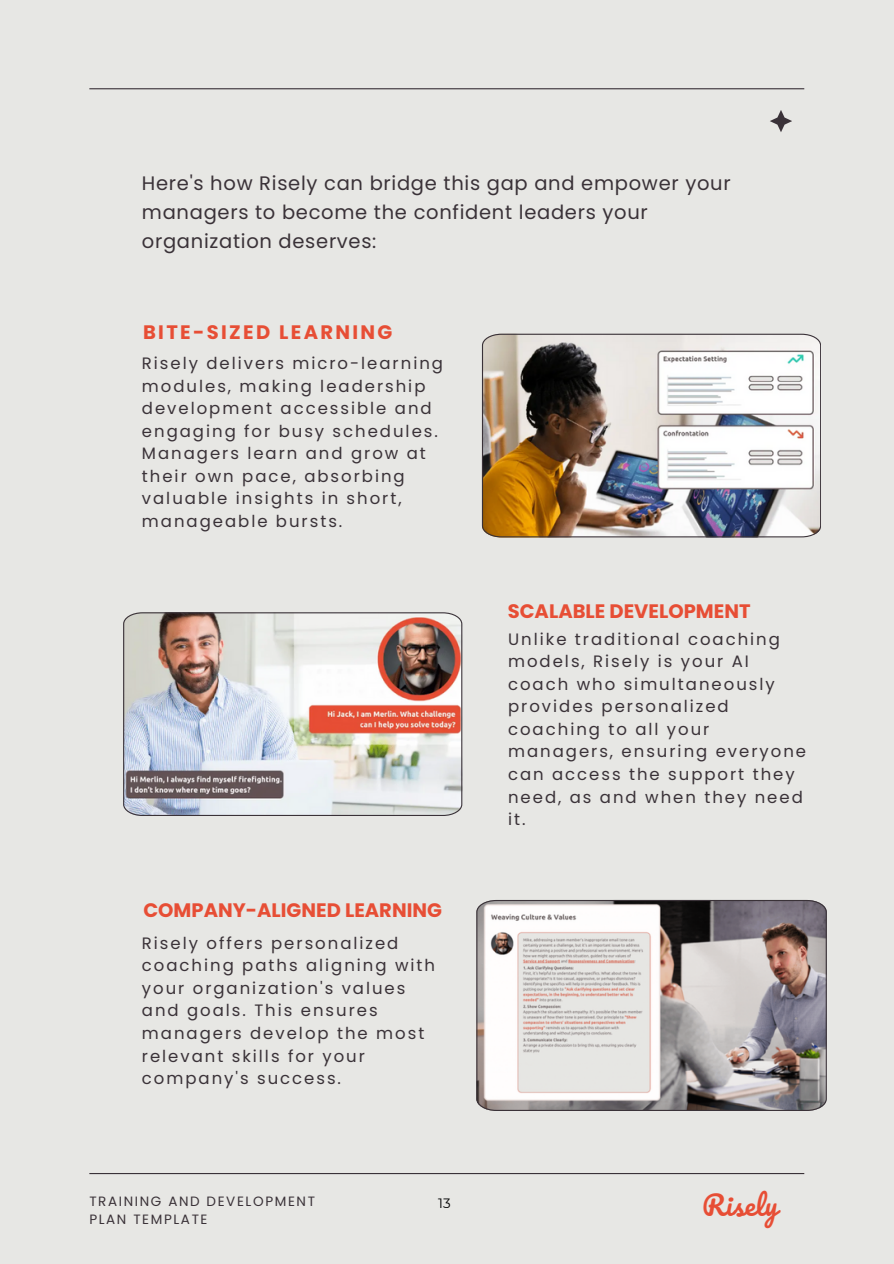
<style>
.page{position:relative;width:894px;height:1264px;background:#fff}
.page>*{position:absolute;margin:0;border:0;box-sizing:border-box;transform-origin:0 0}
.t1{font:27px "Pacifico";letter-spacing:.01em;color:#e74e35}
.t2{font:19.5px/29.2px "Poppins";letter-spacing:.035em;color:#3a3238}
.t3{font:700 19.5px "Poppins";color:#e74e35}
.t4{font:700 19.5px "Poppins";letter-spacing:.12em;color:#e74e35}
.t5{font:16.5px/22.5px "Poppins";letter-spacing:.12em;color:#3a3238}
.t6{font:13.5px/18px "Poppins";letter-spacing:.12em;color:#3a3238}
.t7{font:13.5px "Montserrat";color:#000}
</style>
<div class="page">
<div style="left:0;top:0;width:893px;height:1263px;background:#e7e7e4"></div>
<hr style="left:89px;top:88px;width:715px;height:1px;background:#3a3238">
<hr style="left:89px;top:1172px;width:715px;height:2px;background:#3a3238">
<svg style="left:770px;top:110px;width:22px;height:22px"></svg>
<svg style="left:476px;top:900px;width:350px;height:210px"></svg>
<img style="left:123px;top:612px;width:339px;height:204px">
<img style="left:482px;top:334px;width:338px;height:203px">
<h4 class="t2" style="left:142px;top:168px;width:590px">Here's how Risely can bridge this gap and empower your managers to become the confident leaders your organization deserves:</h4>
<p class="t4" style="left:143px;top:319px;width:251px">BITE-SIZED LEARNING</p>
<p class="t5" style="left:142px;top:352px;width:302px">Risely delivers micro-learning modules, making leadership development accessible and engaging for busy schedules.<br>Managers learn and grow at their own pace, absorbing valuable insights in short, manageable bursts.</p>
<h2 class="t3" style="left:143px;top:896px;width:300px">COMPANY-ALIGNED LEARNING</h2>
<p class="t5" style="left:142px;top:931px;width:294px">Risely offers personalized coaching paths aligning with your organization's values and goals. This ensures managers develop the most relevant skills for your company's success.</p>
<h4 class="t3" style="left:507px;top:597px;width:244px">SCALABLE DEVELOPMENT</h4>
<h2 class="t5" style="left:508px;top:628px;width:299px">Unlike traditional coaching models, Risely is your AI coach who simultaneously provides personalized coaching to all your managers, ensuring everyone can access the support they need, as and when they need it.</h2>
<h3 class="t6" style="left:89px;top:1192px;width:227px">TRAINING AND DEVELOPMENT<br>PLAN TEMPLATE</h3>
<h2 class="t1" style="left:701px;top:1190px;width:77px">Risely</h2>
<h1 class="t7" style="left:438px;top:1194px;width:14px">13</h1>
</div>
